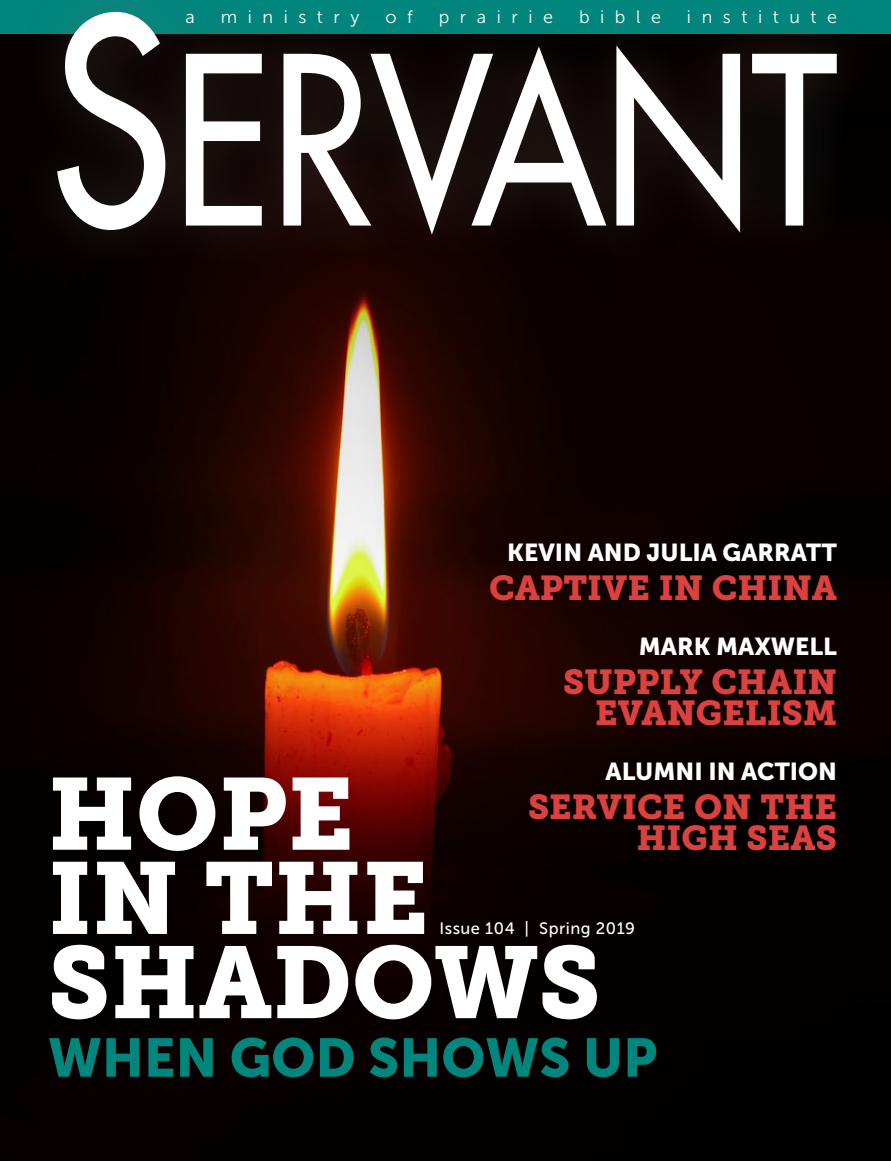
<style>
.page{position:relative;width:891px;height:1161px;background:#fff}
.page>*{position:absolute;margin:0;border:0;box-sizing:border-box;transform-origin:0 0}
.t1{font:100.95px/84.2px "Museo Slab 900";color:#fff}
.t2{font:54px "Museo Sans 900";color:#00867d}
.t3{font:34.35px/31.2px "Museo Slab 900";color:#db413f;text-align:right}
.t4{font:24.45px "Museo Sans 900";color:#fff}
.t5{font:18px "Museo Sans 300";letter-spacing:.585em;color:#fff}
.t6{font:16.5px "Museo Sans 500";letter-spacing:.03em;color:#fff}
</style>
<div class="page">
<img style="left:0;top:34px;width:891px;height:1127px">
<div style="left:10px;top:0;width:875px;height:279px;background:#857870;opacity:.3"></div>
<svg style="left:57px;top:12px;width:108px;height:218px"></svg>
<svg style="left:186px;top:54px;width:76px;height:172px"></svg>
<svg style="left:284px;top:46px;width:322px;height:189px"></svg>
<svg style="left:616px;top:46px;width:124px;height:187px"></svg>
<svg style="left:752px;top:54px;width:85px;height:172px"></svg>
<p class="t5" style="left:185px;top:7px;width:11px">a</p>
<p class="t5" style="left:221px;top:7px;width:140px">ministry</p>
<p class="t5" style="left:385px;top:7px;width:29px">o f</p>
<p class="t5" style="left:439px;top:7px;width:116px">prairie</p>
<p class="t5" style="left:579px;top:7px;width:83px">bible</p>
<p class="t5" style="left:687px;top:7px;width:152px">institute</p>
<p class="t4" style="left:507px;top:539px;width:331px">KEVIN AND JULIA GARRATT</p>
<p class="t3" style="left:489px;top:573px;width:349px">CAPTIVE IN CHINA</p>
<p class="t4" style="left:639px;top:633px;width:200px">MARK MAXWELL</p>
<p class="t3" style="left:563px;top:667px;width:275px">SUPPLY CHAIN<br>EVANGELISM</p>
<p class="t4" style="left:606px;top:758px;width:233px">ALUMNI IN ACTION</p>
<p class="t3" style="left:528px;top:792px;width:310px">SERVICE ON THE<br>HIGH SEAS</p>
<h1 class="t1" style="left:48px;top:773px;width:554px">HOPE<br>IN THE<br>SHADOWS</h1>
<h2 class="t2" style="left:48px;top:1027px;width:611px">WHEN GOD SHOWS UP</h2>
<p class="t6" style="left:440px;top:919px;width:197px">Issue 104 | Spring 2019</p>
</div>
